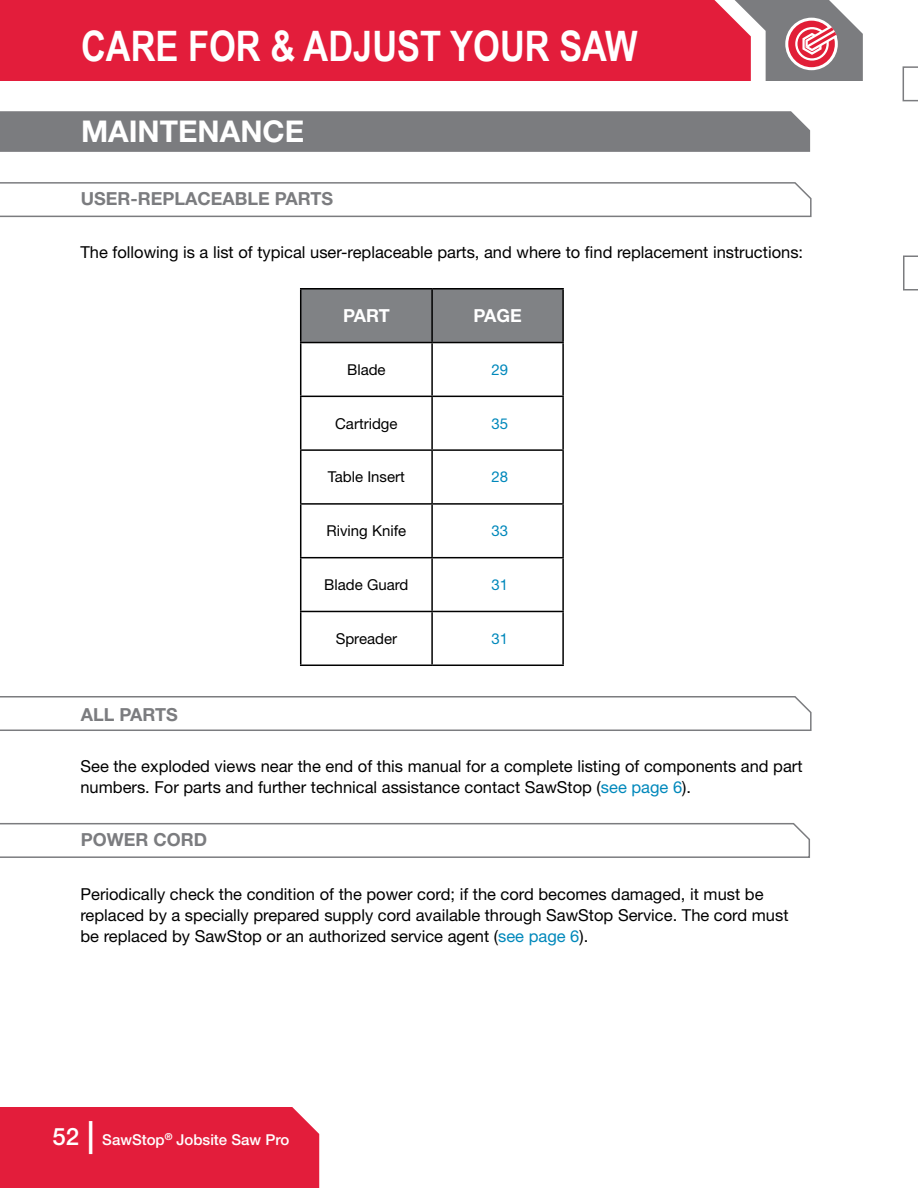
<style>
.page{position:relative;width:918px;height:1188px;background:#fff}
.page>*{position:absolute;margin:0;border:0;box-sizing:border-box;transform-origin:0 0}
.t1{font:700 42px "Arial Narrow";color:#fff}
.t2{font:700 30px "Helvetica Neue LT Std";color:#fff}
.t3{font:700 18px "Helvetica Neue LT Std";color:#7b7c7f}
.t4{font:700 18px "Helvetica Neue LT Std";letter-spacing:-.01em;color:#fff}
.t5{font:16.5px/21px "Helvetica Neue LT Std";color:#000}
.t6{font:15px "Helvetica Neue LT Std";color:#000}
.t7{font:500 15px "Helvetica Neue LT Std";color:#fff}
.t8{font:15px "Helvetica Neue LT Std";color:#08b}
.s1{color:#08b}
.s2{font-size:24px}
.s3{font-size:33px}
</style>
<div class="page">
<div style="left:301px;top:290px;width:261px;height:52px;background:#808285"></div>
<hr style="left:431px;top:343px;width:2px;height:53px;background:#000">
<hr style="left:300px;top:396px;width:132px;height:1px;background:#000">
<hr style="left:432px;top:396px;width:132px;height:1px;background:#000">
<hr style="left:431px;top:397px;width:2px;height:52px;background:#000">
<hr style="left:300px;top:449px;width:132px;height:2px;background:#000">
<hr style="left:432px;top:449px;width:132px;height:2px;background:#000">
<hr style="left:431px;top:451px;width:2px;height:52px;background:#000">
<hr style="left:300px;top:503px;width:132px;height:2px;background:#000">
<hr style="left:432px;top:503px;width:132px;height:2px;background:#000">
<hr style="left:431px;top:505px;width:2px;height:52px;background:#000">
<hr style="left:300px;top:557px;width:132px;height:1px;background:#000">
<hr style="left:432px;top:557px;width:132px;height:1px;background:#000">
<hr style="left:431px;top:558px;width:2px;height:53px;background:#000">
<hr style="left:300px;top:611px;width:132px;height:1px;background:#000">
<hr style="left:432px;top:611px;width:132px;height:1px;background:#000">
<hr style="left:431px;top:612px;width:2px;height:53px;background:#000">
<hr style="left:433px;top:288px;width:131px;height:2px;background:#000">
<hr style="left:562px;top:290px;width:2px;height:52px;background:#000">
<hr style="left:433px;top:342px;width:131px;height:1px;background:#000">
<hr style="left:300px;top:343px;width:1px;height:53px;background:#000">
<hr style="left:562px;top:343px;width:2px;height:53px;background:#000">
<hr style="left:300px;top:397px;width:1px;height:52px;background:#000">
<hr style="left:562px;top:397px;width:2px;height:52px;background:#000">
<hr style="left:300px;top:451px;width:1px;height:52px;background:#000">
<hr style="left:562px;top:451px;width:2px;height:52px;background:#000">
<hr style="left:300px;top:505px;width:1px;height:52px;background:#000">
<hr style="left:562px;top:505px;width:2px;height:52px;background:#000">
<hr style="left:300px;top:558px;width:1px;height:53px;background:#000">
<hr style="left:562px;top:558px;width:2px;height:53px;background:#000">
<hr style="left:300px;top:612px;width:1px;height:53px;background:#000">
<hr style="left:562px;top:612px;width:2px;height:53px;background:#000">
<hr style="left:300px;top:665px;width:132px;height:1px;background:#000">
<hr style="left:432px;top:665px;width:132px;height:1px;background:#000">
<hr style="left:300px;top:288px;width:133px;height:2px;background:#000">
<hr style="left:300px;top:290px;width:1px;height:52px;background:#000">
<hr style="left:431px;top:290px;width:2px;height:52px;background:#000">
<hr style="left:300px;top:342px;width:133px;height:1px;background:#000">
<div style="left:0;top:111px;width:810px;height:41px;background:#7b7c7f"></div>
<svg style="left:902px;top:66px;width:16px;height:36px"></svg>
<svg style="left:0;top:823px;width:810px;height:35px"></svg>
<svg style="left:0;top:182px;width:812px;height:36px"></svg>
<svg style="left:903px;top:255px;width:15px;height:36px"></svg>
<svg style="left:0;top:696px;width:812px;height:35px"></svg>
<div style="left:0;top:0;width:735px;height:81px;background:#e31d3b"></div>
<svg style="left:735px;top:0;width:128px;height:81px"></svg>
<div style="left:0;top:1107px;width:319px;height:81px;background:#e31d3b"></div>
<h1 class="t1" style="left:81px;top:14px;width:558px">CARE FOR &amp; ADJUST YOUR SAW</h1>
<h2 class="t2" style="left:81px;top:112px;width:225px">MAINTENANCE</h2>
<p class="t3" style="left:81px;top:188px;width:254px">USER-REPLACEABLE PARTS</p>
<p class="t5" style="left:80px;top:241px;width:724px">The following is a list of typical user-replaceable parts, and where to find replacement instructions:</p>
<p class="t4" style="left:343px;top:305px;width:48px">PART</p>
<p class="t4" style="left:473px;top:305px;width:50px">PAGE</p>
<p class="t6" style="left:347px;top:361px;width:40px">Blade</p>
<p class="t8" style="left:491px;top:361px;width:18px">29</p>
<p class="t6" style="left:335px;top:414px;width:64px">Cartridge</p>
<p class="t8" style="left:491px;top:414px;width:18px">35</p>
<p class="t6" style="left:328px;top:468px;width:78px">Table Insert</p>
<p class="t8" style="left:491px;top:468px;width:18px">28</p>
<p class="t6" style="left:327px;top:522px;width:81px">Riving Knife</p>
<p class="t8" style="left:491px;top:522px;width:18px">33</p>
<p class="t6" style="left:324px;top:576px;width:86px">Blade Guard</p>
<p class="t8" style="left:491px;top:576px;width:18px">31</p>
<p class="t3" style="left:81px;top:703px;width:99px">ALL PARTS</p>
<p class="t6" style="left:336px;top:629px;width:63px">Spreader</p>
<p class="t8" style="left:491px;top:629px;width:18px">31</p>
<p class="t5" style="left:80px;top:756px;width:724px">See the exploded views near the end of this manual for a complete listing of components and part numbers. For parts and further technical assistance contact SawStop (<span class="s1">see page 6</span>).</p>
<p class="t3" style="left:81px;top:829px;width:128px">POWER CORD</p>
<p class="t5" style="left:80px;top:883px;width:710px">Periodically check the condition of the power cord; if the cord becomes damaged, it must be replaced by a specially prepared supply cord available through SawStop Service. The cord must be replaced by SawStop or an authorized service agent (<span class="s1">see page 6</span>).</p>
<p class="t7" style="left:52px;top:1131px;width:238px"><span class="s2">52</span> <span class="s3">|</span> SawStop<sup>®</sup> Jobsite Saw Pro</p>
</div>
